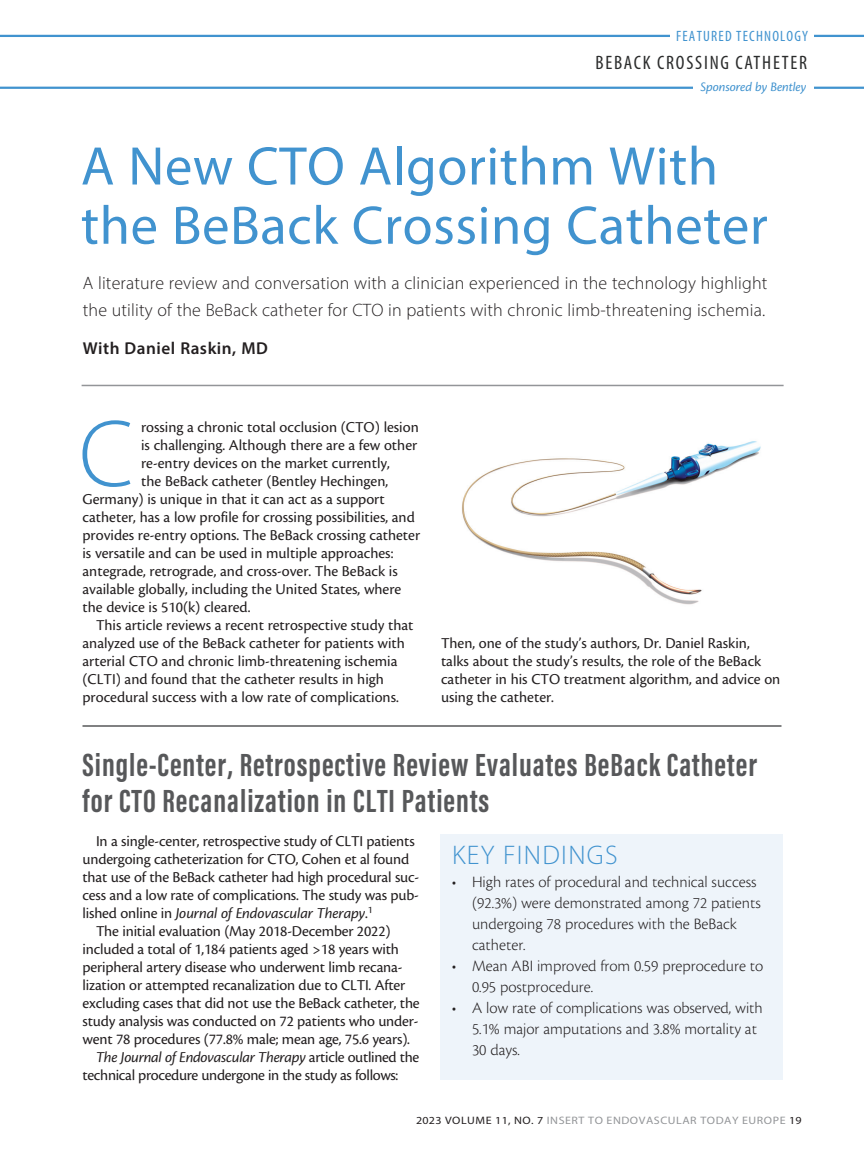
<style>
.page{position:relative;width:864px;height:1161px;background:#fff}
.page>*{position:absolute;margin:0;border:0;box-sizing:border-box;transform-origin:0 0}
.body_first{font:300 95.85px "Myriad Pro";color:#4193cf}
.headline{font:54.75px/59.2px "Myriad Pro";letter-spacing:.01em;color:#4193cf}
.news_head_small{font:700 33px/36px "Acumin Pro Extra Cond";letter-spacing:.03em;color:#57585a}
.BMC_2_-_Sidebar_Header{font:300 27px "Myriad Pro";letter-spacing:.05em;color:#4193cf}
.t1{font:condensed 19.5px "Myriad Pro";letter-spacing:.09em;color:#2b2c2c}
.deck{font:300 18px/27px "Myriad Pro";letter-spacing:.01em;color:#231f20}
.author{font:600 17.25px "Myriad Pro";letter-spacing:.03em;color:#231f20}
.t2{font:300 16.5px/21px "Cronos Pro";color:#231f20}
.body{font:15.75px/18px "Cronos Pro";letter-spacing:-.01em;color:#231f20}
.body_first-2{font:15.75px "Cronos Pro";color:#231f20}
.t3{font:condensed 15px "Myriad Pro";letter-spacing:.08em;color:#4193cf}
.t4{font:italic 13.5px "Cronos Pro";letter-spacing:-.01em;color:#4193cf}
.t5{font:10.8px "Myriad Pro";letter-spacing:.045em;color:#939598;scale:1.11 1}
.s1{font-style:italic}
.s2{color:#231f20}
</style>
<div class="page">
<svg style="left:0;top:34px;width:864px;height:55px"></svg>
<div style="left:670px;top:30px;width:144px;height:14px;background:#fff"></div>
<div style="left:693px;top:79px;width:121px;height:14px;background:#fff"></div>
<hr style="left:82px;top:725px;width:700px;height:2px;background:#57585a">
<hr style="left:82px;top:385px;width:702px;height:1px;background:#939598">
<div style="left:441px;top:835px;width:342px;height:245px;background:#eef4fa"></div>
<img style="left:462px;top:441px;width:299px;height:164px">
<p class="t3" style="left:676px;top:27px;width:134px">FEATURED TECHNOLOGY</p>
<p class="t1" style="left:595px;top:50px;width:213px">BEBACK CROSSING CATHETER</p>
<p class="t4" style="left:701px;top:79px;width:107px">Sponsored by Bentley</p>
<p class="headline" style="left:81px;top:136px;width:688px">A New CTO Algorithm With the BeBack Crossing Catheter</p>
<p class="deck" style="left:83px;top:269px;width:686px">A literature review and conversation with a clinician experienced in the technology highlight the utility of the BeBack catheter for CTO in patients with chronic limb-threatening ischemia.</p>
<p class="author" style="left:83px;top:337px;width:187px">With Daniel Raskin, MD</p>
<p class="body_first" style="left:79px;top:396px;width:56px">C</p>
<p class="body_first-2" style="left:141px;top:418px;width:279px">rossing a chronic total occlusion (CTO) lesion</p>
<p class="body_first-2" style="left:141px;top:436px;width:278px">is challenging. Although there are a few other</p>
<p class="body_first-2" style="left:141px;top:454px;width:250px">re-entry devices on the market currently,</p>
<p class="body_first-2" style="left:141px;top:472px;width:249px">the BeBack catheter (Bentley Hechingen,</p>
<p class="body_first-2" style="left:82px;top:490px;width:304px">Germany) is unique in that it can act as a support</p>
<p class="body_first-2" style="left:82px;top:508px;width:334px">catheter, has a low profile for crossing possibilities, and</p>
<p class="body_first-2" style="left:82px;top:526px;width:339px">provides re-entry options. The BeBack crossing catheter</p>
<p class="body_first-2" style="left:82px;top:544px;width:312px">is versatile and can be used in multiple approaches:</p>
<p class="body_first-2" style="left:82px;top:562px;width:317px">antegrade, retrograde, and cross-over. The BeBack is</p>
<p class="body_first-2" style="left:82px;top:580px;width:320px">available globally, including the United States, where</p>
<p class="body_first-2" style="left:82px;top:598px;width:169px">the device is 510(k) cleared.</p>
<p class="body" style="left:82px;top:616px;width:333px;text-indent:14px">This article reviews a recent retrospective study that analyzed use of the BeBack catheter for patients with arterial CTO and chronic limb-threatening ischemia (CLTI) and found that the catheter results in high procedural success with a low rate of complications.</p>
<p class="body" style="left:441px;top:634px;width:341px">Then, one of the study’s authors, Dr. Daniel Raskin, talks about the study’s results, the role of the BeBack catheter in his CTO treatment algorithm, and advice on using the catheter.</p>
<p class="news_head_small" style="left:82px;top:746px;width:676px">Single-Center, Retrospective Review Evaluates BeBack Catheter for CTO Recanalization in CLTI Patients</p>
<p class="body" style="left:82px;top:832px;width:338px;text-indent:14px">In a single-center, retrospective study of CLTI patients undergoing catheterization for CTO, Cohen et al found that use of the BeBack catheter had high procedural suc&shy;cess and a low rate of complications. The study was pub&shy;lished online in <span class="s1">Journal of Endovascular Therapy</span>.<sup>1</sup></p>
<p class="body" style="left:82px;top:922px;width:339px;text-indent:14px">The initial evaluation (May 2018-December 2022) included a total of 1,184 patients aged &gt;18 years with peripheral artery disease who underwent limb recana&shy;lization or attempted recanalization due to CLTI. After excluding cases that did not use the BeBack catheter, the study analysis was conducted on 72 patients who under&shy;went 78 procedures (77.8% male; mean age, 75.6 years).</p>
<p class="body" style="left:82px;top:1048px;width:338px;text-indent:14px"><span class="s1">The Journal of Endovascular Therapy</span> article outlined the technical procedure undergone in the study as follows:</p>
<p class="BMC_2_-_Sidebar_Header" style="left:452px;top:839px;width:167px">KEY FINDINGS</p>
<p class="t2" style="left:472px;top:871px;width:290px;text-indent:-20px">• High rates of procedural and technical success (92.3%) were demonstrated among 72 patients undergoing 78 procedures with the BeBack catheter.</p>
<p class="t2" style="left:472px;top:955px;width:293px;text-indent:-20px">• Mean ABI improved from 0.59 preprocedure to<br>0.95 postprocedure.</p>
<p class="t2" style="left:472px;top:997px;width:292px;text-indent:-20px">• A low rate of complications was observed, with<br>5.1% major amputations and 3.8% mortality at<br>30 days.</p>
<p class="t5" style="left:416px;top:1113px;width:349px"><span class="s2">2023 VOLUME 11, NO. 7</span> INSERT TO ENDOVASCULAR TODAY EUROPE <span class="s2">19</span></p>
</div>
